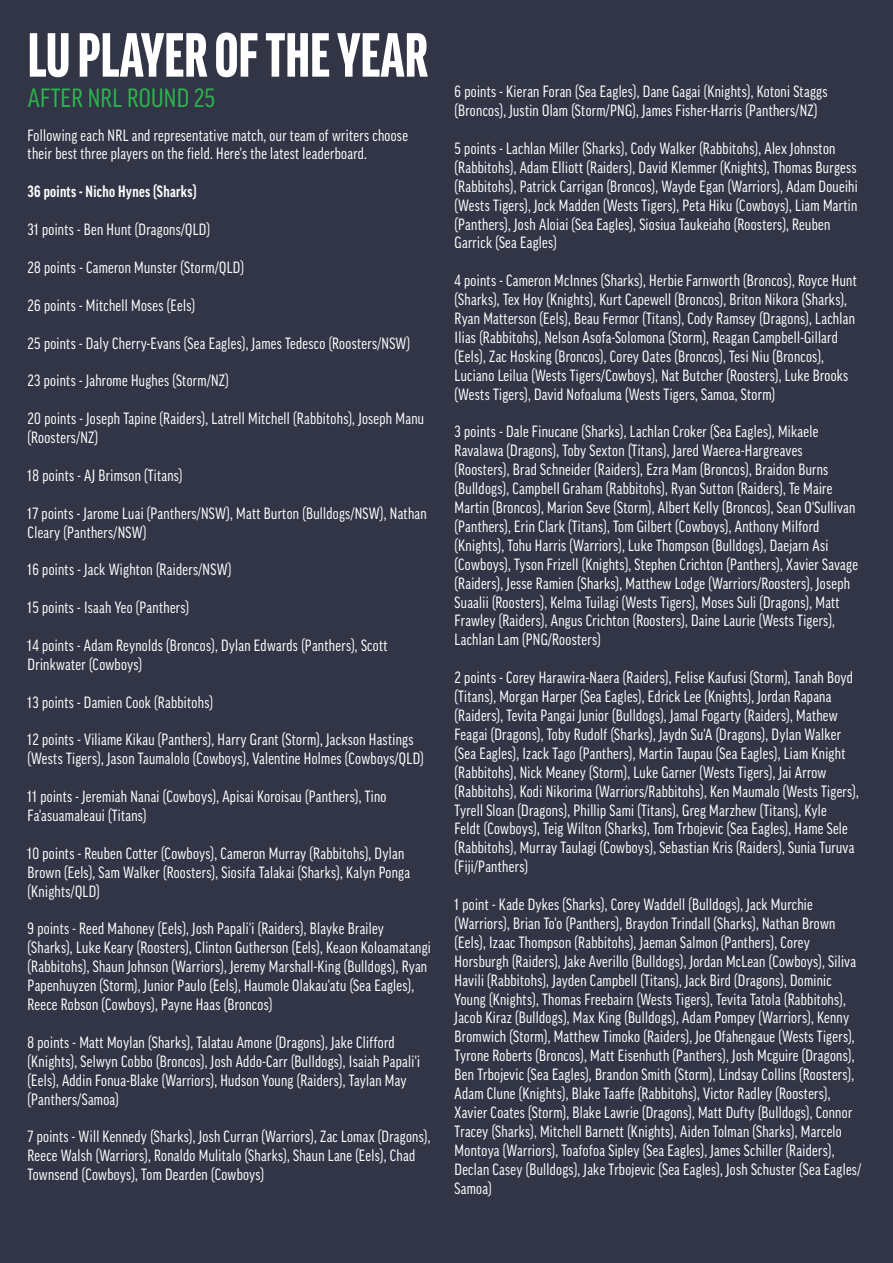
<style>
.page{position:relative;width:893px;height:1263px;background:#323546}
.page>*{position:absolute;margin:0;border:0;box-sizing:border-box;transform-origin:0 0}
.t1{font:900 extra-condensed 60px "Good Pro";color:#fff}
.t2{font:25.5px "Good Pro Cond News";letter-spacing:.01em;color:#2bb34f}
.t3{font:15.75px/18.9px "Good Pro Cond News";letter-spacing:.02em;color:#fff}
.t4{font:700 condensed 15.75px "Good Pro";letter-spacing:.02em;color:#fff}
</style>
<div class="page">
<p class="t1" style="left:28px;top:22px;width:402px">LU PLAYER OF THE YEAR</p>
<p class="t2" style="left:28px;top:84px;width:189px">AFTER NRL ROUND 25</p>
<p class="t3" style="left:28px;top:126px;width:382px">Following each NRL and representative match, our team of writers choose their best three players on the field. Here's the latest leaderboard.</p>
<p class="t4" style="left:28px;top:183px;width:170px">36 points - Nicho Hynes (Sharks)</p>
<p class="t3" style="left:28px;top:220px;width:184px">31 points - Ben Hunt (Dragons/QLD)</p>
<p class="t3" style="left:28px;top:258px;width:218px">28 points - Cameron Munster (Storm/QLD)</p>
<p class="t3" style="left:28px;top:296px;width:169px">26 points - Mitchell Moses (Eels)</p>
<p class="t3" style="left:28px;top:333px;width:384px">25 points - Daly Cherry-Evans (Sea Eagles), James Tedesco (Roosters/NSW)</p>
<p class="t3" style="left:28px;top:371px;width:203px">23 points - Jahrome Hughes (Storm/NZ)</p>
<p class="t3" style="left:28px;top:409px;width:398px">20 points - Joseph Tapine (Raiders), Latrell Mitchell (Rabbitohs), Joseph Manu (Roosters/NZ)</p>
<p class="t3" style="left:28px;top:466px;width:156px">18 points - AJ Brimson (Titans)</p>
<p class="t3" style="left:28px;top:504px;width:401px">17 points - Jarome Luai (Panthers/NSW), Matt Burton (Bulldogs/NSW), Nathan<br>Cleary (Panthers/NSW)</p>
<p class="t3" style="left:28px;top:560px;width:205px">16 points - Jack Wighton (Raiders/NSW)</p>
<p class="t3" style="left:28px;top:598px;width:163px">15 points - Isaah Yeo (Panthers)</p>
<p class="t3" style="left:28px;top:636px;width:361px">14 points - Adam Reynolds (Broncos), Dylan Edwards (Panthers), Scott<br>Drinkwater (Cowboys)</p>
<p class="t3" style="left:28px;top:693px;width:187px">13 points - Damien Cook (Rabbitohs)</p>
<p class="t3" style="left:28px;top:730px;width:398px">12 points - Viliame Kikau (Panthers), Harry Grant (Storm), Jackson Hastings (Wests Tigers), Jason Taumalolo (Cowboys), Valentine Holmes (Cowboys/QLD)</p>
<p class="t3" style="left:28px;top:787px;width:360px">11 points - Jeremiah Nanai (Cowboys), Apisai Koroisau (Panthers), Tino<br>Fa'asuamaleaui (Titans)</p>
<p class="t3" style="left:28px;top:844px;width:384px">10 points - Reuben Cotter (Cowboys), Cameron Murray (Rabbitohs), Dylan<br>Brown (Eels), Sam Walker (Roosters), Siosifa Talakai (Sharks), Kalyn Ponga (Knights/QLD)</p>
<p class="t3" style="left:28px;top:919px;width:405px">9 points - Reed Mahoney (Eels), Josh Papali'i (Raiders), Blayke Brailey (Sharks), Luke Keary (Roosters), Clinton Gutherson (Eels), Keaon Koloamatangi (Rabbitohs), Shaun Johnson (Warriors), Jeremy Marshall-King (Bulldogs), Ryan Papenhuyzen (Storm), Junior Paulo (Eels), Haumole Olakau'atu (Sea Eagles), Reece Robson (Cowboys), Payne Haas (Broncos)</p>
<p class="t3" style="left:28px;top:1033px;width:394px">8 points - Matt Moylan (Sharks), Talatau Amone (Dragons), Jake Clifford (Knights), Selwyn Cobbo (Broncos), Josh Addo-Carr (Bulldogs), Isaiah Papali'i (Eels), Addin Fonua-Blake (Warriors), Hudson Young (Raiders), Taylan May (Panthers/Samoa)</p>
<p class="t3" style="left:28px;top:1127px;width:404px">7 points - Will Kennedy (Sharks), Josh Curran (Warriors), Zac Lomax (Dragons),<br>Reece Walsh (Warriors), Ronaldo Mulitalo (Sharks), Shaun Lane (Eels), Chad<br>Townsend (Cowboys), Tom Dearden (Cowboys)</p>
<p class="t3" style="left:455px;top:82px;width:374px">6 points - Kieran Foran (Sea Eagles), Dane Gagai (Knights), Kotoni Staggs (Broncos), Justin Olam (Storm/PNG), James Fisher-Harris (Panthers/NZ)</p>
<p class="t3" style="left:455px;top:139px;width:405px">5 points - Lachlan Miller (Sharks), Cody Walker (Rabbitohs), Alex Johnston (Rabbitohs), Adam Elliott (Raiders), David Klemmer (Knights), Thomas Burgess (Rabbitohs), Patrick Carrigan (Broncos), Wayde Egan (Warriors), Adam Doueihi (Wests Tigers), Jock Madden (Wests Tigers), Peta Hiku (Cowboys), Liam Martin (Panthers), Josh Aloiai (Sea Eagles), Siosiua Taukeiaho (Roosters), Reuben Garrick (Sea Eagles)</p>
<p class="t3" style="left:455px;top:271px;width:404px">4 points - Cameron McInnes (Sharks), Herbie Farnworth (Broncos), Royce Hunt (Sharks), Tex Hoy (Knights), Kurt Capewell (Broncos), Briton Nikora (Sharks), Ryan Matterson (Eels), Beau Fermor (Titans), Cody Ramsey (Dragons), Lachlan Ilias (Rabbitohs), Nelson Asofa-Solomona (Storm), Reagan Campbell-Gillard (Eels), Zac Hosking (Broncos), Corey Oates (Broncos), Tesi Niu (Broncos), Luciano Leilua (Wests Tigers/Cowboys), Nat Butcher (Roosters), Luke Brooks (Wests Tigers), David Nofoaluma (Wests Tigers, Samoa, Storm)</p>
<p class="t3" style="left:455px;top:422px;width:405px">3 points - Dale Finucane (Sharks), Lachlan Croker (Sea Eagles), Mikaele Ravalawa (Dragons), Toby Sexton (Titans), Jared Waerea-Hargreaves (Roosters), Brad Schneider (Raiders), Ezra Mam (Broncos), Braidon Burns (Bulldogs), Campbell Graham (Rabbitohs), Ryan Sutton (Raiders), Te Maire Martin (Broncos), Marion Seve (Storm), Albert Kelly (Broncos), Sean O'Sullivan (Panthers), Erin Clark (Titans), Tom Gilbert (Cowboys), Anthony Milford (Knights), Tohu Harris (Warriors), Luke Thompson (Bulldogs), Daejarn Asi (Cowboys), Tyson Frizell (Knights), Stephen Crichton (Panthers), Xavier Savage (Raiders), Jesse Ramien (Sharks), Matthew Lodge (Warriors/Roosters), Joseph Suaalii (Roosters), Kelma Tuilagi (Wests Tigers), Moses Suli (Dragons), Matt Frawley (Raiders), Angus Crichton (Roosters), Daine Laurie (Wests Tigers), Lachlan Lam (PNG/Roosters)</p>
<p class="t3" style="left:455px;top:668px;width:406px">2 points - Corey Harawira-Naera (Raiders), Felise Kaufusi (Storm), Tanah Boyd (Titans), Morgan Harper (Sea Eagles), Edrick Lee (Knights), Jordan Rapana (Raiders), Tevita Pangai Junior (Bulldogs), Jamal Fogarty (Raiders), Mathew Feagai (Dragons), Toby Rudolf (Sharks), Jaydn Su'A (Dragons), Dylan Walker (Sea Eagles), Izack Tago (Panthers), Martin Taupau (Sea Eagles), Liam Knight (Rabbitohs), Nick Meaney (Storm), Luke Garner (Wests Tigers), Jai Arrow (Rabbitohs), Kodi Nikorima (Warriors/Rabbitohs), Ken Maumalo (Wests Tigers), Tyrell Sloan (Dragons), Phillip Sami (Titans), Greg Marzhew (Titans), Kyle<br>Feldt (Cowboys), Teig Wilton (Sharks), Tom Trbojevic (Sea Eagles), Hame Sele (Rabbitohs), Murray Taulagi (Cowboys), Sebastian Kris (Raiders), Sunia Turuva (Fiji/Panthers)</p>
<p class="t3" style="left:455px;top:895px;width:408px">1 point - Kade Dykes (Sharks), Corey Waddell (Bulldogs), Jack Murchie (Warriors), Brian To'o (Panthers), Braydon Trindall (Sharks), Nathan Brown (Eels), Izaac Thompson (Rabbitohs), Jaeman Salmon (Panthers), Corey Horsburgh (Raiders), Jake Averillo (Bulldogs), Jordan McLean (Cowboys), Siliva Havili (Rabbitohs), Jayden Campbell (Titans), Jack Bird (Dragons), Dominic Young (Knights), Thomas Freebairn (Wests Tigers), Tevita Tatola (Rabbitohs), Jacob Kiraz (Bulldogs), Max King (Bulldogs), Adam Pompey (Warriors), Kenny Bromwich (Storm), Matthew Timoko (Raiders), Joe Ofahengaue (Wests Tigers), Tyrone Roberts (Broncos), Matt Eisenhuth (Panthers), Josh Mcguire (Dragons), Ben Trbojevic (Sea Eagles), Brandon Smith (Storm), Lindsay Collins (Roosters), Adam Clune (Knights), Blake Taaffe (Rabbitohs), Victor Radley (Roosters), Xavier Coates (Storm), Blake Lawrie (Dragons), Matt Dufty (Bulldogs), Connor Tracey (Sharks), Mitchell Barnett (Knights), Aiden Tolman (Sharks), Marcelo Montoya (Warriors), Toafofoa Sipley (Sea Eagles), James Schiller (Raiders), Declan Casey (Bulldogs), Jake Trbojevic (Sea Eagles), Josh Schuster (Sea Eagles/ Samoa)</p>
</div>
